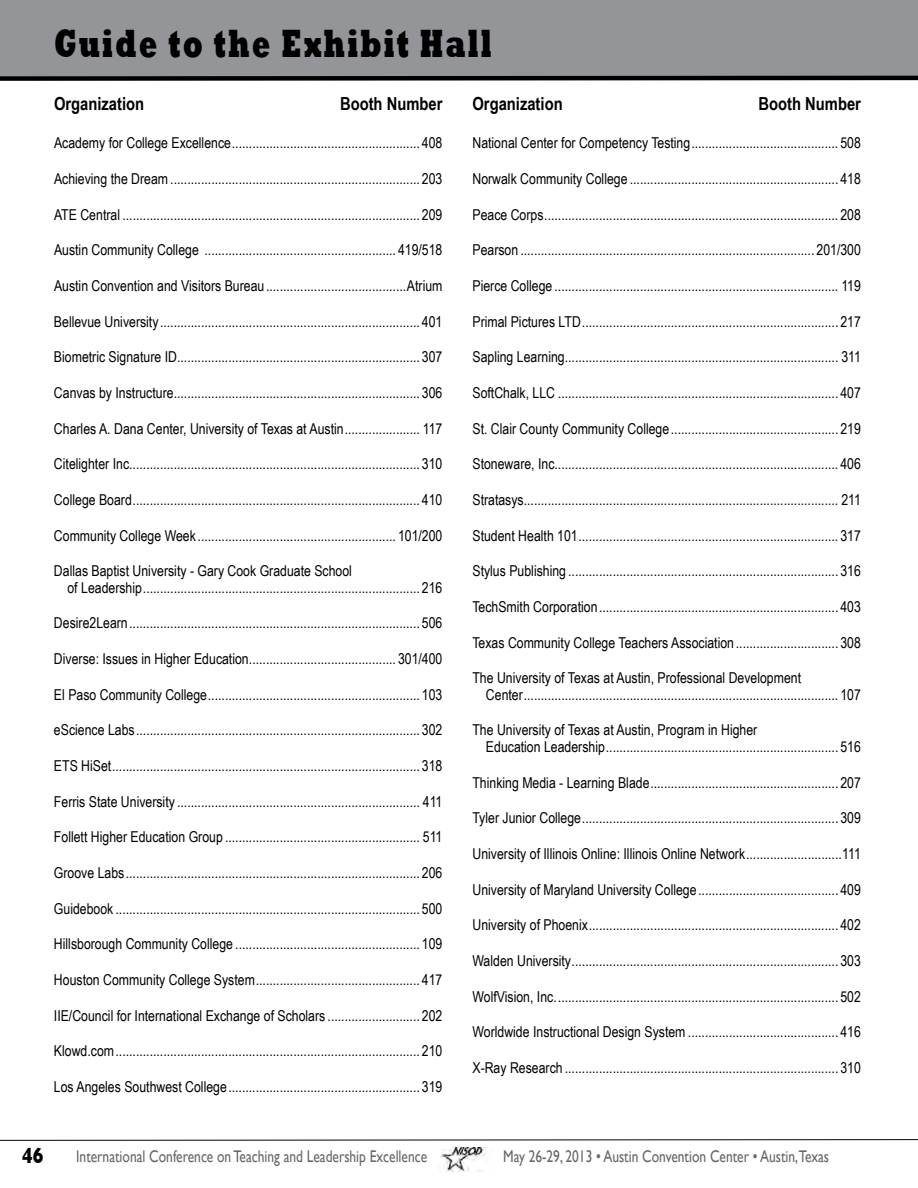
<style>
.page{position:relative;width:918px;height:1188px;background:#fff}
.page>*{position:absolute;margin:0;border:0;box-sizing:border-box;transform-origin:0 0}
.t1{font:800 40.5px "Rockwell";letter-spacing:.075em;color:#000;scale:.67 1}
.t2{font:700 22.5px "Gill Sans";color:#000;scale:.8 1}
.t3{font:700 18px "Arial Narrow";color:#000}
.t4{font:16.8px "Gill Sans";color:#686869;scale:.8 1}
.t5{font:15px/16.5px "Arial Narrow";color:#000}
</style>
<div class="page">
<div style="left:0;top:0;width:918px;height:78px;background:#939598"></div>
<svg style="left:0;top:75px;width:918px;height:6px;background:#2d2d2e"></svg>
<svg style="left:0;top:1139px;width:918px;height:2px;background:#7f7f7f"></svg>
<img style="left:440px;top:1148px;width:46px;height:23px">
<h1 class="t1" style="left:54px;top:20px;width:655px">Guide to the Exhibit Hall</h1>
<p class="t3" style="left:54px;top:90px;width:92px">Organization</p>
<p class="t3" style="left:340px;top:90px;width:104px">Booth Number</p>
<p class="t5" style="left:54px;top:134px;width:390px">Academy for College Excellence....................................................... 408</p>
<p class="t5" style="left:54px;top:170px;width:390px">Achieving the Dream......................................................................... 203</p>
<p class="t5" style="left:54px;top:205px;width:390px">ATE Central ....................................................................................... 209</p>
<p class="t5" style="left:54px;top:241px;width:390px">Austin Community College ........................................................ 419/518</p>
<p class="t5" style="left:54px;top:277px;width:390px">Austin Convention and Visitors Bureau.........................................Atrium</p>
<p class="t5" style="left:54px;top:312px;width:390px">Bellevue University............................................................................ 401</p>
<p class="t5" style="left:54px;top:348px;width:390px">Biometric Signature ID....................................................................... 307</p>
<p class="t5" style="left:54px;top:384px;width:390px">Canvas by Instructure........................................................................ 306</p>
<p class="t5" style="left:54px;top:419px;width:390px">Charles A. Dana Center, University of Texas at Austin...................... 117</p>
<p class="t5" style="left:54px;top:455px;width:390px">Citelighter Inc..................................................................................... 310</p>
<p class="t5" style="left:54px;top:491px;width:390px">College Board.................................................................................... 410</p>
<p class="t5" style="left:54px;top:526px;width:390px">Community College Week .......................................................... 101/200</p>
<p class="t5" style="left:67px;top:562px;width:376px;text-indent:-14px">Dallas Baptist University - Gary Cook Graduate School<br>of Leadership................................................................................. 216</p>
<p class="t5" style="left:54px;top:614px;width:390px">Desire2Learn..................................................................................... 506</p>
<p class="t5" style="left:54px;top:650px;width:390px">Diverse: Issues in Higher Education........................................... 301/400</p>
<p class="t5" style="left:54px;top:686px;width:390px">El Paso Community College.............................................................. 103</p>
<p class="t5" style="left:54px;top:721px;width:390px">eScience Labs................................................................................... 302</p>
<p class="t5" style="left:54px;top:757px;width:390px">ETS HiSet.......................................................................................... 318</p>
<p class="t5" style="left:54px;top:793px;width:390px">Ferris State University ....................................................................... 411</p>
<p class="t5" style="left:54px;top:828px;width:390px">Follett Higher Education Group ......................................................... 511</p>
<p class="t5" style="left:54px;top:864px;width:390px">Groove Labs...................................................................................... 206</p>
<p class="t5" style="left:54px;top:900px;width:390px">Guidebook ......................................................................................... 500</p>
<p class="t5" style="left:54px;top:935px;width:390px">Hillsborough Community College ...................................................... 109</p>
<p class="t5" style="left:54px;top:971px;width:390px">Houston Community College System................................................ 417</p>
<p class="t5" style="left:54px;top:1007px;width:390px">IIE/Council for International Exchange of Scholars ........................... 202</p>
<p class="t5" style="left:54px;top:1042px;width:390px">Klowd.com......................................................................................... 210</p>
<p class="t5" style="left:54px;top:1078px;width:390px">Los Angeles Southwest College........................................................ 319</p>
<p class="t3" style="left:472px;top:90px;width:92px">Organization</p>
<p class="t3" style="left:759px;top:90px;width:104px">Booth Number</p>
<p class="t5" style="left:472px;top:134px;width:390px">National Center for Competency Testing........................................... 508</p>
<p class="t5" style="left:472px;top:170px;width:390px">Norwalk Community College ............................................................. 418</p>
<p class="t5" style="left:472px;top:205px;width:390px">Peace Corps...................................................................................... 208</p>
<p class="t5" style="left:472px;top:241px;width:390px">Pearson ...................................................................................... 201/300</p>
<p class="t5" style="left:472px;top:277px;width:390px">Pierce College ................................................................................... 119</p>
<p class="t5" style="left:472px;top:312px;width:390px">Primal Pictures LTD........................................................................... 217</p>
<p class="t5" style="left:472px;top:348px;width:390px">Sapling Learning................................................................................ 311</p>
<p class="t5" style="left:472px;top:384px;width:390px">SoftChalk, LLC .................................................................................. 407</p>
<p class="t5" style="left:472px;top:419px;width:390px">St. Clair County Community College................................................. 219</p>
<p class="t5" style="left:472px;top:455px;width:390px">Stoneware, Inc................................................................................... 406</p>
<p class="t5" style="left:472px;top:491px;width:390px">Stratasys............................................................................................ 211</p>
<p class="t5" style="left:472px;top:526px;width:390px">Student Health 101............................................................................ 317</p>
<p class="t5" style="left:472px;top:562px;width:390px">Stylus Publishing ............................................................................... 316</p>
<p class="t5" style="left:472px;top:598px;width:390px">TechSmith Corporation...................................................................... 403</p>
<p class="t5" style="left:472px;top:633px;width:390px">Texas Community College Teachers Association .............................. 308</p>
<p class="t5" style="left:486px;top:669px;width:376px;text-indent:-14px">The University of Texas at Austin, Professional Development<br>Center............................................................................................ 107</p>
<p class="t5" style="left:486px;top:721px;width:376px;text-indent:-14px">The University of Texas at Austin, Program in Higher<br>Education Leadership.................................................................... 516</p>
<p class="t5" style="left:472px;top:773px;width:390px">Thinking Media - Learning Blade....................................................... 207</p>
<p class="t5" style="left:472px;top:809px;width:390px">Tyler Junior College........................................................................... 309</p>
<p class="t5" style="left:472px;top:845px;width:390px">University of Illinois Online: Illinois Online Network............................111</p>
<p class="t5" style="left:472px;top:880px;width:390px">University of Maryland University College......................................... 409</p>
<p class="t5" style="left:472px;top:916px;width:390px">University of Phoenix......................................................................... 402</p>
<p class="t5" style="left:472px;top:952px;width:390px">Walden University.............................................................................. 303</p>
<p class="t5" style="left:472px;top:987px;width:390px">WolfVision, Inc................................................................................... 502</p>
<p class="t5" style="left:472px;top:1023px;width:390px">Worldwide Instructional Design System ............................................ 416</p>
<p class="t5" style="left:472px;top:1059px;width:390px">X-Ray Research ................................................................................ 310</p>
<h2 class="t2" style="left:22px;top:1142px;width:28px">46</h2>
<p class="t4" style="left:76px;top:1146px;width:440px">International Conference on Teaching and Leadership Excellence</p>
<p class="t4" style="left:503px;top:1146px;width:409px">May 26-29, 2013 • Austin Convention Center • Austin,Texas</p>
</div>
